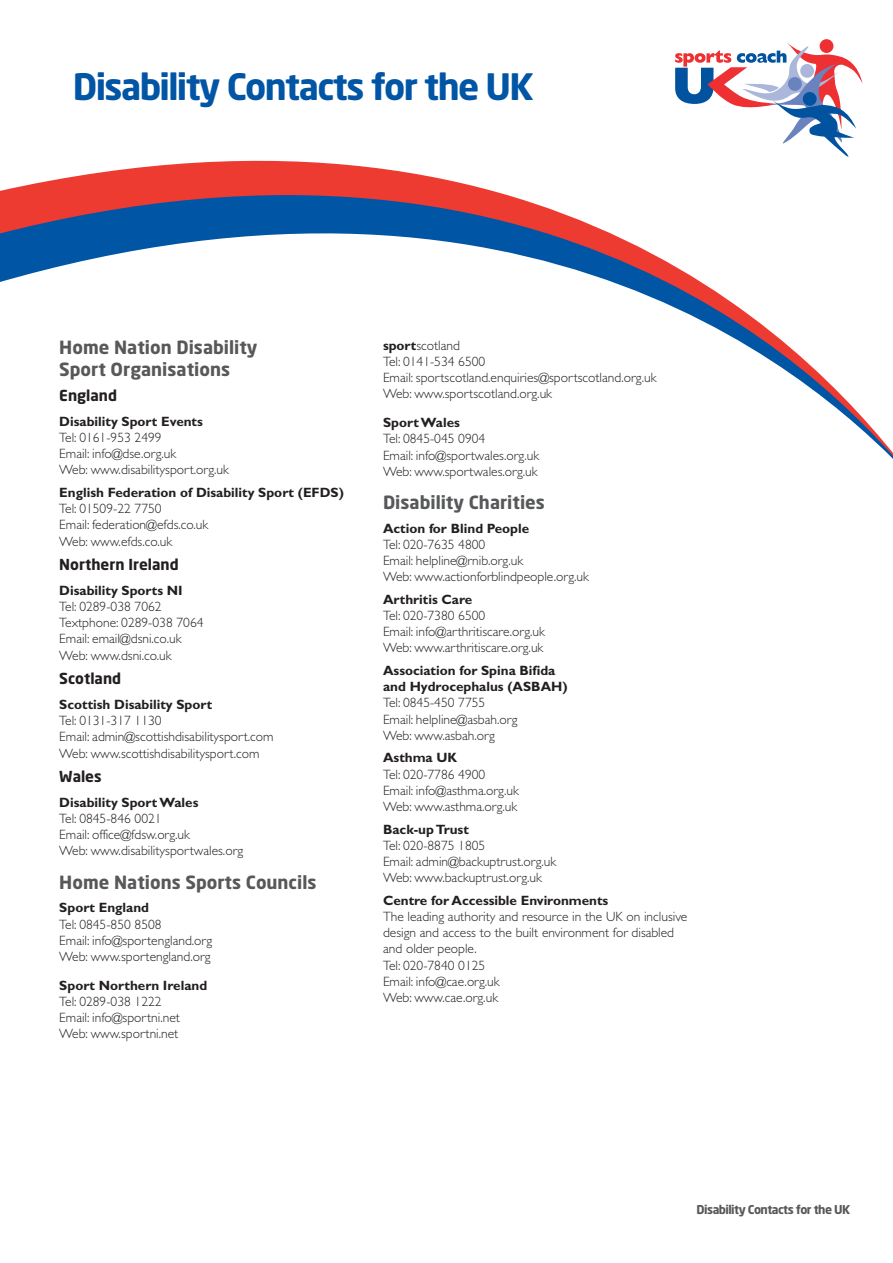
<style>
.page{position:relative;width:893px;height:1263px;background:#fff}
.page>*{position:absolute;margin:0;border:0;box-sizing:border-box;transform-origin:0 0}
.t1{font:700 36px "Neo Sans";letter-spacing:-.045em;color:#0155a5}
.t2{font:700 18px/21.6px "Neo Sans";color:#57585a}
.t3{font:700 15px "Neo Sans";color:#231f20}
.t4{font:300 13.5px/16.2px "Gill Sans";color:#231f20}
.t5{font:700 13.5px/16.4px "Gill Sans";color:#231f20}
.t6{font:700 12px "Neo Sans";letter-spacing:-.045em;color:#57585a}
.s1{font-weight:700}
</style>
<div class="page">
<svg style="left:0;top:161px;width:892px;height:297px"></svg>
<div style="left:820px;top:39px;width:13px;height:14px;background:#ee3032;border-radius:50%"></div>
<svg style="left:675px;top:43px;width:187px;height:114px"></svg>
<div style="left:59px;top:340px;width:630px;height:726px;background:#fff"></div>
<h1 class="t1" style="left:73px;top:73px;width:463px">Disability Contacts for the UK</h1>
<h2 class="t2" style="left:59px;top:338px;width:200px">Home Nation Disability<br>Sport Organisations</h2>
<p class="t3" style="left:59px;top:390px;width:59px">England</p>
<p class="t5" style="left:59px;top:415px;width:145px">Disability Sport Events</p>
<p class="t4" style="left:59px;top:431px;width:171px">Tel: 0161-953 2499<br>Email: info@dse.org.uk<br>Web: www.disabilitysport.org.uk</p>
<p class="t5" style="left:59px;top:486px;width:286px">English Federation of Disability Sport (EFDS)</p>
<p class="t4" style="left:59px;top:502px;width:150px">Tel: 01509-22 7750<br>Email: federation@efds.co.uk<br>Web: www.efds.co.uk</p>
<p class="t3" style="left:59px;top:559px;width:121px">Northern Ireland</p>
<p class="t5" style="left:59px;top:584px;width:125px">Disability Sports NI</p>
<p class="t4" style="left:59px;top:600px;width:146px">Tel: 0289-038 7062<br>Textphone: 0289-038 7064<br>Email: email@dsni.co.uk<br>Web: www.dsni.co.uk</p>
<p class="t3" style="left:59px;top:673px;width:63px">Scotland</p>
<p class="t5" style="left:59px;top:698px;width:154px">Scottish Disability Sport</p>
<p class="t4" style="left:59px;top:714px;width:216px">Tel: 0131-317 1130<br>Email: admin@scottishdisabilitysport.com<br>Web: www.scottishdisabilitysport.com</p>
<p class="t3" style="left:59px;top:771px;width:44px">Wales</p>
<p class="t5" style="left:59px;top:796px;width:141px">Disability Sport Wales</p>
<p class="t4" style="left:59px;top:812px;width:185px">Tel: 0845-846 0021<br>Email: office@fdsw.org.uk<br>Web: www.disabilitysportwales.org</p>
<h2 class="t2" style="left:59px;top:873px;width:259px">Home Nations Sports Councils</h2>
<p class="t5" style="left:59px;top:901px;width:91px">Sport England</p>
<p class="t4" style="left:59px;top:917px;width:154px">Tel: 0845-850 8508<br>Email: info@sportengland.org<br>Web: www.sportengland.org</p>
<p class="t5" style="left:59px;top:979px;width:149px">Sport Northern Ireland</p>
<p class="t4" style="left:59px;top:995px;width:122px">Tel: 0289-038 1222<br>Email: info@sportni.net<br>Web: www.sportni.net</p>
<p class="t4" style="left:383px;top:338px;width:275px"><span class="s1">sport</span>scotland<br>Tel: 0141-534 6500<br>Email: sportscotland.enquiries@sportscotland.org.uk<br>Web: www.sportscotland.org.uk</p>
<p class="t5" style="left:383px;top:416px;width:78px">Sport Wales</p>
<p class="t4" style="left:383px;top:432px;width:158px">Tel: 0845-045 0904<br>Email: info@sportwales.org.uk<br>Web: www.sportwales.org.uk</p>
<h2 class="t2" style="left:383px;top:493px;width:163px">Disability Charities</h2>
<p class="t5" style="left:383px;top:521px;width:148px">Action for Blind People</p>
<p class="t4" style="left:383px;top:538px;width:207px">Tel: 020-7635 4800<br>Email: helpline@rnib.org.uk<br>Web: www.actionforblindpeople.org.uk</p>
<p class="t5" style="left:383px;top:593px;width:91px">Arthritis Care</p>
<p class="t4" style="left:383px;top:609px;width:163px">Tel: 020-7380 6500<br>Email: info@arthritiscare.org.uk<br>Web: www.arthritiscare.org.uk</p>
<p class="t5" style="left:383px;top:664px;width:186px">Association for Spina Bifida and Hydrocephalus (ASBAH)</p>
<p class="t4" style="left:383px;top:696px;width:136px">Tel: 0845-450 7755<br>Email: helpline@asbah.org<br>Web: www.asbah.org</p>
<p class="t5" style="left:383px;top:751px;width:76px">Asthma UK</p>
<p class="t4" style="left:383px;top:767px;width:137px">Tel: 020-7786 4900<br>Email: info@asthma.org.uk<br>Web: www.asthma.org.uk</p>
<p class="t5" style="left:383px;top:822px;width:87px">Back-up Trust</p>
<p class="t4" style="left:383px;top:839px;width:175px">Tel: 020-8875 1805<br>Email: admin@backuptrust.org.uk<br>Web: www.backuptrust.org.uk</p>
<p class="t5" style="left:383px;top:894px;width:227px">Centre for Accessible Environments</p>
<p class="t4" style="left:383px;top:910px;width:306px">The leading authority and resource in the UK on inclusive design and access to the built environment for disabled and older people.<br>Tel: 020-7840 0125<br>Email: info@cae.org.uk<br>Web: www.cae.org.uk</p>
<p class="t6" style="left:696px;top:1205px;width:155px">Disability Contacts for the UK</p>
</div>
